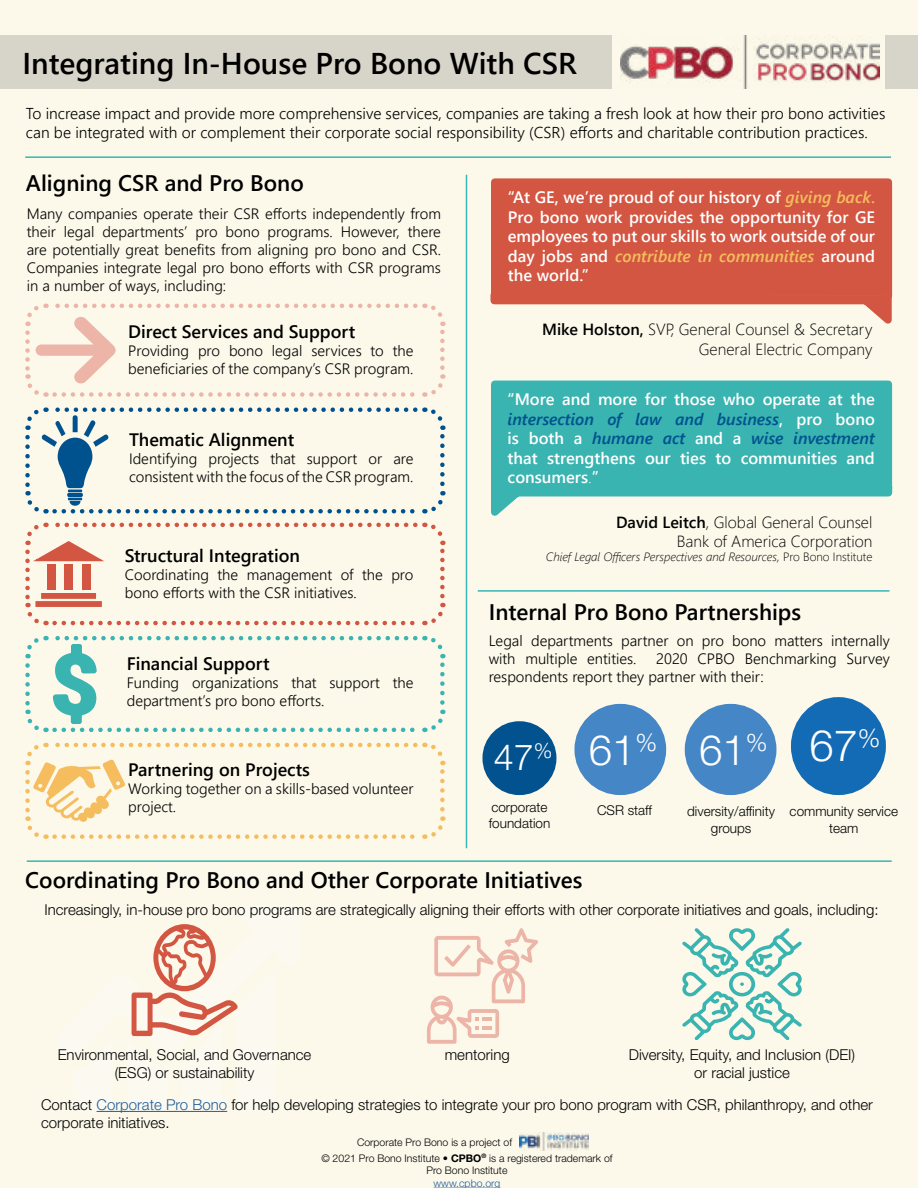
<style>
.page{position:relative;width:918px;height:1188px;background:#fcf9eb}
.page>*{position:absolute;margin:0;border:0;box-sizing:border-box;transform-origin:0 0}
.t1{font:300 43.5px "Helvetica Neue LT Std";color:#fff}
.t2{font:300 42px "Helvetica Neue LT Std";color:#fff}
.t3{font:300 36px "Helvetica Neue LT Std";color:#fff}
.t4{font:30px "Webly Sleek UI Semibold";color:#000}
.t5{font:22.5px "Webly Sleek UI Semibold";color:#000}
.t6{font:18px "Webly Sleek UI Semibold";color:#000}
.t7{font:16.5px/19.5px "Webly Sleek UI Semibold";color:#fff;text-align:justify}
.t8{font:16.2px/19.4px "Webly Sleek UI Light";color:#000;text-align:right}
.t9{font:15.75px/18.9px "Webly Sleek UI Semilight";color:#000}
.t10{font:15px/18px "Webly Sleek UI Semilight";color:#000}
.t11{font:300 15px/18px "Helvetica Neue LT Std";color:#000;text-align:center}
.t12{font:300 13.5px/16.2px "Helvetica Neue LT Std";color:#000;text-align:center}
.t13{font:italic 12px "Webly Sleek UI Light";color:#000}
.t14{font:300 10.5px/15.5px "Helvetica Neue LT Std";color:#000}
.t15{font:300 10.5px "Helvetica Neue LT Std";color:#215e9e}
.s1{font-style:italic;color:#f4bc5e}
.s2{color:#f4bc5e}
.s3{font-family:"Webly Sleek UI Semibold"}
.s4{font-style:italic;color:#00528f}
.s5{font-family:"Webly Sleek UI Light"}
.s6{font-style:normal}
.s7{color:#215e9e}
.s8{font-weight:700}
</style>
<div class="page">
<div style="left:0;top:35px;width:612px;height:54px;background:#d7d5ca"></div>
<div style="left:885px;top:35px;width:33px;height:54px;background:#d7d5ca"></div>
<img style="left:620px;top:36px;width:259px;height:53px">
<hr style="left:434px;top:1187px;width:66px;height:1px;background:#215e9e">
<img style="left:519px;top:1132px;width:70px;height:18px">
<hr style="left:27px;top:860px;width:865px;height:2px;background:#36b6b5">
<hr style="left:25px;top:156px;width:866px;height:2px;background:#36b6b5">
<hr style="left:466px;top:175px;width:1px;height:673px;background:#36b6b5">
<svg style="left:490px;top:287px;width:403px;height:37px"></svg>
<div style="left:491px;top:178px;width:401px;height:122px;background:#d35642"></div>
<svg style="left:25px;top:303px;width:421px;height:94px"></svg>
<svg style="left:25px;top:407px;width:421px;height:432px"></svg>
<hr style="left:478px;top:590px;width:411px;height:2px;background:#36b6b5">
<div style="left:496px;top:735px;width:47px;height:47px;background:#01528f;border-radius:50%"></div>
<div style="left:482px;top:721px;width:74px;height:74px;border:27px solid #01528f;border-radius:50%"></div>
<div style="left:588px;top:717px;width:65px;height:65px;background:#4586c6;border-radius:50%"></div>
<div style="left:574px;top:704px;width:92px;height:91px;border:27px solid #4586c6;border-radius:50%"></div>
<div style="left:804px;top:711px;width:68px;height:71px;background:#146bb5;border-radius:50%"></div>
<div style="left:791px;top:697px;width:95px;height:98px;border:27px solid #146bb5;border-radius:50%"></div>
<svg style="left:491px;top:479px;width:402px;height:37px"></svg>
<div style="left:491px;top:381px;width:401px;height:111px;background:#39b4b0"></div>
<div style="left:698px;top:717px;width:65px;height:65px;background:#4586c6;border-radius:50%"></div>
<div style="left:685px;top:704px;width:91px;height:91px;border:27px solid #4586c6;border-radius:50%"></div>
<svg style="left:682px;top:928px;width:120px;height:113px"></svg>
<hr style="left:97px;top:1111px;width:130px;height:1px;background:#215e9e">
<svg style="left:97px;top:924px;width:141px;height:187px"></svg>
<svg style="left:427px;top:928px;width:111px;height:116px"></svg>
<h3 class="t4" style="left:22px;top:40px;width:556px">Integrating In-House Pro Bono With CSR</h3>
<p class="t9" style="left:26px;top:104px;width:861px">To increase impact and provide more comprehensive services, companies are taking a fresh look at how their pro bono activities can be integrated with or complement their corporate social responsibility (CSR) efforts and charitable contribution practices.</p>
<h3 class="t5" style="left:26px;top:166px;width:279px">Aligning CSR and Pro Bono</h3>
<p class="t7" style="left:508px;top:187px;width:369px">“At GE, we’re proud of our history of <span class="s1">giving back</span><span class="s2">.<br></span>Pro bono work provides the opportunity for GE employees to put our skills to work outside of our day jobs and <span class="s1">contribute in communities</span> around the world.”</p>
<p class="t10" style="left:27px;top:204px;width:416px;text-align:justify">Many companies operate their CSR efforts independently from their legal departments’ pro bono programs. However, there are potentially great benefits from aligning pro bono and CSR.<br>Companies integrate legal pro bono efforts with CSR programs in a number of ways, including:</p>
<p class="t6" style="left:128px;top:318px;width:229px">Direct Services and Support</p>
<p class="t10" style="left:128px;top:341px;width:287px">Providing pro bono legal services to the beneficiaries of the company’s CSR program.</p>
<p class="t6" style="left:129px;top:426px;width:167px">Thematic Alignment</p>
<p class="t10" style="left:129px;top:449px;width:286px">Identifying projects that support or are consistent with the focus of the CSR program.</p>
<p class="t6" style="left:125px;top:542px;width:177px">Structural Integration</p>
<p class="t10" style="left:125px;top:565px;width:290px">Coordinating the management of the pro bono efforts with the CSR initiatives.</p>
<p class="t6" style="left:127px;top:650px;width:144px">Financial Support</p>
<p class="t10" style="left:127px;top:673px;width:288px">Funding organizations that support the department’s pro bono efforts.</p>
<p class="t6" style="left:128px;top:756px;width:183px">Partnering on Projects</p>
<p class="t10" style="left:128px;top:779px;width:287px">Working together on a skills-based volunteer project.</p>
<p class="t8" style="left:542px;top:319px;width:332px"><span class="s3">Mike Holston,</span> SVP, General Counsel &amp; Secretary<br>General Electric Company</p>
<p class="t7" style="left:508px;top:389px;width:369px">“More and more for those who operate at the <span class="s4">intersection of law and business</span>, pro bono is both a <span class="s4">humane act</span> and a <span class="s4">wise investment </span>that strengthens our ties to communities and consumers<span class="s5">.</span>”</p>
<p class="t8" style="left:616px;top:511px;width:258px"><span class="s3">David Leitch</span>, Global General Counsel<br>Bank of America Corporation</p>
<p class="t13" style="left:546px;top:549px;width:328px">Chief Legal Officers Perspectives and Resources, <span class="s6">Pro Bono Institute</span></p>
<h3 class="t5" style="left:489px;top:595px;width:314px">Internal Pro Bono Partnerships</h3>
<p class="t10" style="left:489px;top:631px;width:403px">Legal departments partner on pro bono matters internally with multiple entities.</p>
<p class="t10" style="left:489px;top:649px;width:403px;text-indent:167px">2020 CPBO Benchmarking Survey respondents report they partner with their:</p>
<h3 class="t3" style="left:494px;top:735px;width:60px">47<sup>%</sup></h3>
<p class="t12" style="left:489px;top:799px;width:63px;text-align:left">corporate foundation</p>
<h2 class="t2" style="left:589px;top:725px;width:70px">61<sup>%</sup></h2>
<p class="t12" style="left:597px;top:802px;width:57px">CSR staff</p>
<h2 class="t2" style="left:699px;top:725px;width:70px">61<sup>%</sup></h2>
<h1 class="t1" style="left:809px;top:719px;width:72px">67<sup>%</sup></h1>
<p class="t12" style="left:687px;top:803px;width:89px">diversity/affinity groups</p>
<p class="t12" style="left:790px;top:803px;width:110px">community service team</p>
<h3 class="t5" style="left:25px;top:863px;width:559px">Coordinating Pro Bono and Other Corporate Initiatives</h3>
<p class="t11" style="left:44px;top:900px;width:836px">Increasingly, in-house pro bono programs are strategically aligning their efforts with other corporate initiatives and goals, including:</p>
<p class="t11" style="left:58px;top:1045px;width:255px">Environmental, Social, and Governance (ESG) or sustainability</p>
<p class="t11" style="left:629px;top:1045px;width:228px">Diversity, Equity, and Inclusion (DEI) or racial justice</p>
<p class="t11" style="left:445px;top:1045px;width:67px">mentoring</p>
<p class="t11" style="left:41px;top:1095px;width:833px;text-align:left">Contact <span class="s7">Corporate Pro Bono</span> for help developing strategies to integrate your pro bono program with CSR, philanthropy, and other corporate initiatives.</p>
<p class="t14" style="left:321px;top:1135px;width:293px;text-indent:36px">Corporate Pro Bono is a project of<br>© 2021 Pro Bono Institute • <span class="s8">CPBO</span><sup>®</sup> is a registered trademark of</p>
<p class="t14" style="left:426px;top:1163px;width:83px">Pro Bono Institute</p>
<p class="t15" style="left:434px;top:1177px;width:68px">www.cpbo.org</p>
</div>
